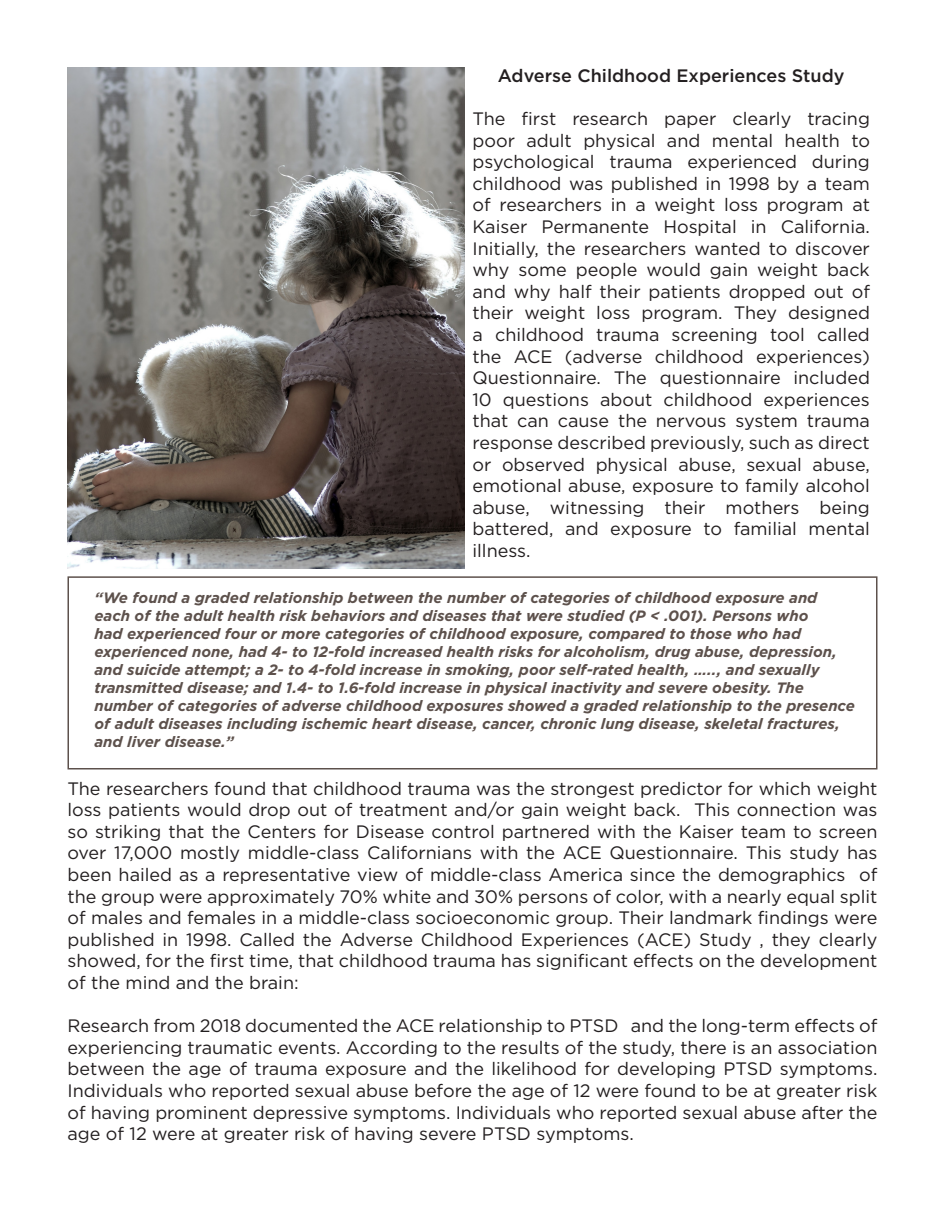
<style>
.page{position:relative;width:945px;height:1215px;background:#fff}
.page>*{position:absolute;margin:0;border:0;box-sizing:border-box;transform-origin:0 0}
.t1{font:18px/21.6px "Gotham";color:#231f20;text-align:justify}
.t2{font:500 18px "Gotham";color:#231f20}
.t3{font:italic 700 15px/18px "Gotham";color:#5d514c}
</style>
<div class="page">
<img style="left:68px;top:68px;width:397px;height:500px">
<div style="left:68px;top:576px;width:810px;height:194px;border:2px solid #5d514c"></div>
<p class="t2" style="left:498px;top:65px;width:348px">Adverse Childhood Experiences Study</p>
<p class="t1" style="left:472px;top:108px;width:399px">The first research paper clearly tracing poor adult physical and mental health to psychological trauma experienced during childhood was published in 1998 by a team of researchers in a weight loss program at Kaiser Permanente Hospital in California.<br>Initially, the researchers wanted to discover why some people would gain weight back and why half their patients dropped out of their weight loss program. They designed a childhood trauma screening tool called the ACE (adverse childhood experiences)<br>Questionnaire. The questionnaire included 10 questions about childhood experiences that can cause the nervous system trauma response described previously, such as direct or observed physical abuse, sexual abuse, emotional abuse, exposure to family alcohol abuse, witnessing their mothers being battered, and exposure to familial mental illness.</p>
<p class="t3" style="left:94px;top:589px;width:762px">“We found a graded relationship between the number of categories of childhood exposure and each of the adult health risk behaviors and diseases that were studied (P &lt; .001). Persons who<br>had experienced four or more categories of childhood exposure, compared to those who had experienced none, had 4- to 12-fold increased health risks for alcoholism, drug abuse, depression, and suicide attempt; a 2- to 4-fold increase in smoking, poor self-rated health, ….., and sexually transmitted disease; and 1.4- to 1.6-fold increase in physical inactivity and severe obesity. The number of categories of adverse childhood exposures showed a graded relationship to the presence of adult diseases including ischemic heart disease, cancer, chronic lung disease, skeletal fractures, and liver disease.”</p>
<p class="t1" style="left:68px;top:778px;width:812px">The researchers found that childhood trauma was the strongest predictor for which weight loss patients would drop out of treatment and/or gain weight back. This connection was so striking that the Centers for Disease control partnered with the Kaiser team to screen over 17,000 mostly middle-class Californians with the ACE Questionnaire. This study has been hailed as a representative view of middle-class America since the demographics of the group were approximately 70% white and 30% persons of color, with a nearly equal split of males and females in a middle-class socioeconomic group. Their landmark findings were published in 1998. Called the Adverse Childhood Experiences (ACE) Study , they clearly showed, for the first time, that childhood trauma has significant effects on the development of the mind and the brain:</p>
<p class="t1" style="left:68px;top:1015px;width:812px">Research from 2018 documented the ACE relationship to PTSD and the long-term effects of experiencing traumatic events. According to the results of the study, there is an association between the age of trauma exposure and the likelihood for developing PTSD symptoms.<br>Individuals who reported sexual abuse before the age of 12 were found to be at greater risk of having prominent depressive symptoms. Individuals who reported sexual abuse after the age of 12 were at greater risk of having severe PTSD symptoms.</p>
</div>
